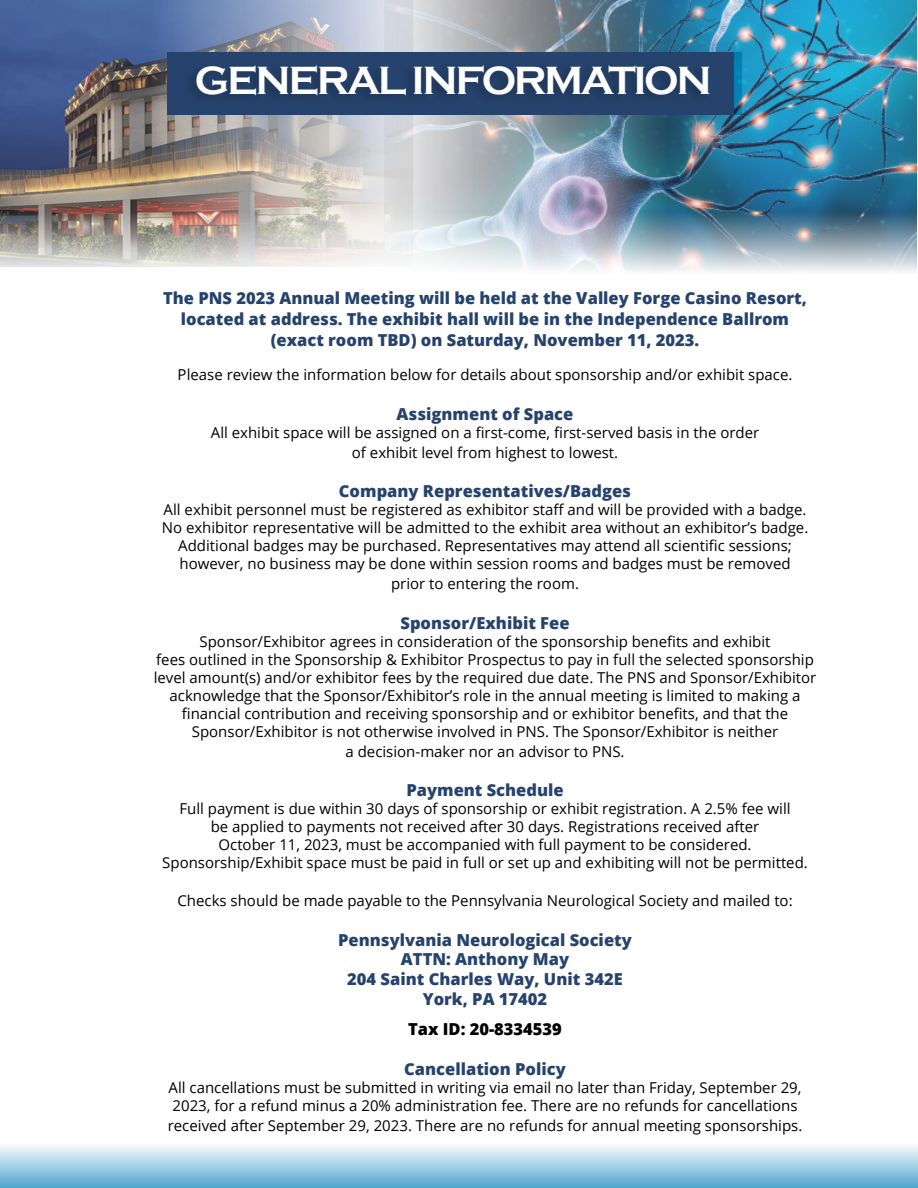
<style>
.page{position:relative;width:918px;height:1188px;background:#fff}
.page>*{position:absolute;margin:0;border:0;box-sizing:border-box;transform-origin:0 0}
.t1{font:700 40.5px "Copperplate Gothic";letter-spacing:-.06em;color:#fff}
.t2{font:700 40.5px "Copperplate Gothic";letter-spacing:-.01em;color:#fff}
.t3{font:800 16.5px/19.8px "Open Sans";color:#26436d;text-align:center}
.t4{font:800 16.5px "Open Sans";color:#000}
.t5{font:15px/18px "Open Sans";color:#000;text-align:center}
</style>
<div class="page">
<div style="left:0;top:1143px;width:918px;height:45px;background:linear-gradient(to bottom,#fcfdfe,#4ea5cd)"></div>
<img style="left:0;top:0;width:384px;height:212px">
<img style="left:384px;top:0;width:533px;height:212px">
<img style="left:0;top:212px;width:917px;height:60px">
<div style="left:167px;top:52px;width:567px;height:63px;background:#26436d"></div>
<div style="left:183px;top:62px;width:528px;height:44px;background:#233e65"></div>
<h1 class="t1" style="left:195px;top:58px;width:518px">GENERAL INFORMATION</h1>
<h1 class="t2" style="left:222px;top:58px;width:481px">General Information</h1>
<p class="t3" style="left:163px;top:286px;width:645px;line-height:21px">The PNS 2023 Annual Meeting will be held at the Valley Forge Casino Resort, located at address. The exhibit hall will be in the Independence Ballrom (exact room TBD) on Saturday, November 11, 2023.</p>
<p class="t5" style="left:178px;top:366px;width:616px">Please review the information below for details about sponsorship and/or exhibit space.</p>
<p class="t3" style="left:397px;top:403px;width:178px">Assignment of Space</p>
<p class="t5" style="left:211px;top:422px;width:550px;line-height:19.8px">All exhibit space will be assigned on a first-come, first-served basis in the order of exhibit level from highest to lowest.</p>
<p class="t3" style="left:339px;top:481px;width:294px">Company Representatives/Badges</p>
<p class="t5" style="left:162px;top:501px;width:648px">All exhibit personnel must be registered as exhibitor staff and will be provided with a badge.<br>No exhibitor representative will be admitted to the exhibit area without an exhibitor’s badge.<br>Additional badges may be purchased. Representatives may attend all scientific sessions; however, no business may be done within session rooms and badges must be removed</p>
<p class="t5" style="left:391px;top:574px;width:190px">prior to entering the room.</p>
<p class="t3" style="left:401px;top:612px;width:171px">Sponsor/Exhibit Fee</p>
<p class="t5" style="left:154px;top:632px;width:664px">Sponsor/Exhibitor agrees in consideration of the sponsorship benefits and exhibit<br>fees outlined in the Sponsorship &amp; Exhibitor Prospectus to pay in full the selected sponsorship level amount(s) and/or exhibitor fees by the required due date. The PNS and Sponsor/Exhibitor acknowledge that the Sponsor/Exhibitor’s role in the annual meeting is limited to making a financial contribution and receiving sponsorship and or exhibitor benefits, and that the Sponsor/Exhibitor is not otherwise involved in PNS. The Sponsor/Exhibitor is neither</p>
<p class="t5" style="left:346px;top:742px;width:281px">a decision-maker nor an advisor to PNS.</p>
<p class="t3" style="left:406px;top:779px;width:159px">Payment Schedule</p>
<p class="t5" style="left:162px;top:799px;width:647px">Full payment is due within 30 days of sponsorship or exhibit registration. A 2.5% fee will<br>be applied to payments not received after 30 days. Registrations received after<br>October 11, 2023, must be accompanied with full payment to be considered.<br>Sponsorship/Exhibit space must be paid in full or set up and exhibiting will not be permitted.</p>
<p class="t5" style="left:177px;top:891px;width:617px">Checks should be made payable to the Pennsylvania Neurological Society and mailed to:</p>
<p class="t3" style="left:338px;top:929px;width:295px">Pennsylvania Neurological Society<br>ATTN: Anthony May<br>204 Saint Charles Way, Unit 342E<br>York, PA 17402</p>
<p class="t4" style="left:408px;top:1017px;width:155px">Tax ID: 20-8334539</p>
<p class="t3" style="left:404px;top:1058px;width:163px">Cancellation Policy</p>
<p class="t5" style="left:169px;top:1078px;width:634px;text-align:left">All cancellations must be submitted in writing via email no later than Friday, September 29,<br>2023, for a refund minus a 20% administration fee. There are no refunds for cancellations</p>
<p class="t5" style="left:168px;top:1116px;width:636px">received after September 29, 2023. There are no refunds for annual meeting sponsorships.</p>
</div>
